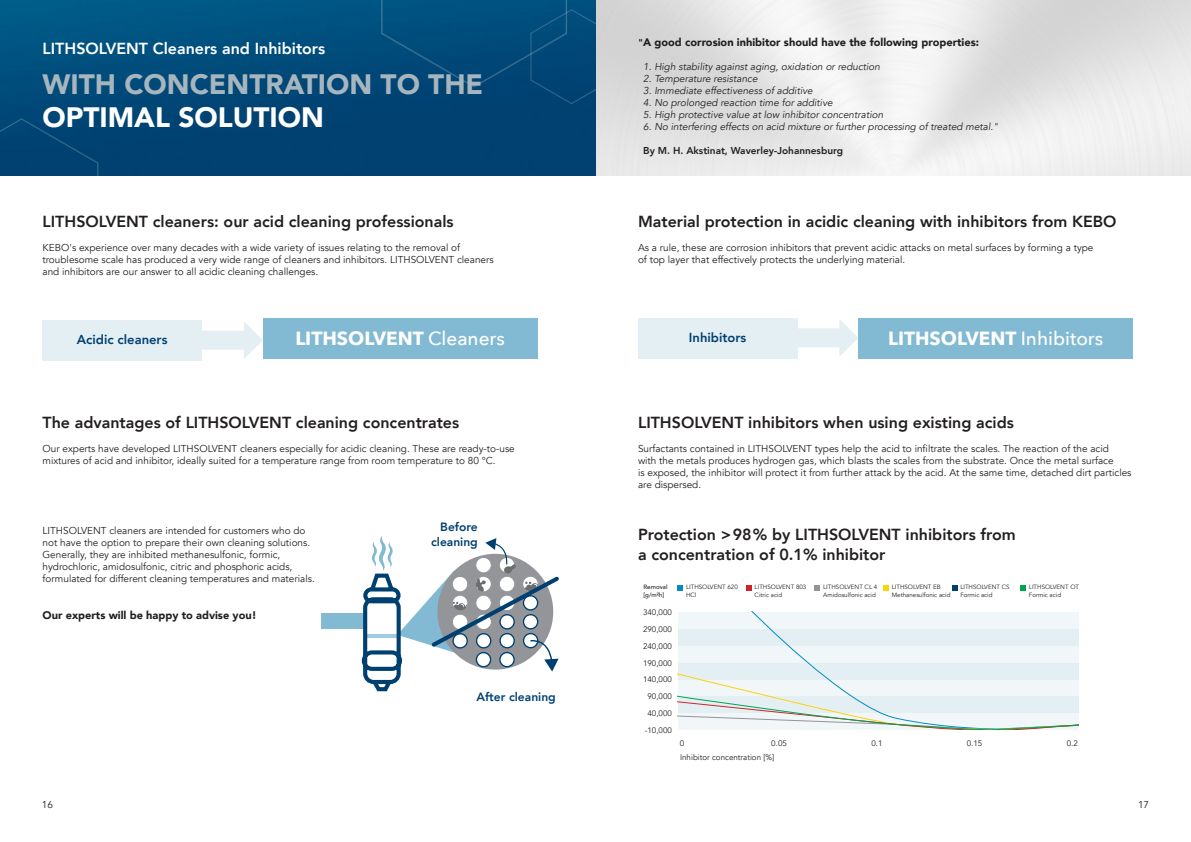
<style>
.page{position:relative;width:1191px;height:842px;background:#fff}
.page>*{position:absolute;margin:0;border:0;box-sizing:border-box;transform-origin:0 0}
.t1{font:900 28px "Avenir";color:#a7b6be}
.t2{font:900 28px "Avenir";color:#fff}
.t3{font:700 19px "Avenir Next";color:#fff}
.t4{font:800 16px/20px "Avenir";color:#231f20}
.t5{font:800 16px "Avenir";color:#fff}
.t6{font:800 13px "Avenir";color:#004071}
.t7{font:800 12px/14.4px "Avenir";color:#004071;text-align:right}
.t8{font:900 11px "Avenir";color:#231f20}
.t9{font:10px/12px "Avenir";color:#231f20}
.t10{font:italic 10px "Avenir";color:#231f20}
.t11{font:800 10px "Avenir";color:#231f20}
.t12{font:8px "Avenir";color:#231f20}
.t13{font:6.2px/7.4px "Avenir";color:#231f20}
.t14{font:500 6.2px/7.4px "Avenir";color:#231f20}
.s1{font-weight:800;font-size:10px}
.s2{font-weight:500}
</style>
<div class="page">
<img style="left:595px;top:0;width:596px;height:176px">
<img style="left:0;top:0;width:595px;height:176px">
<div style="left:0;top:117px;width:99px;height:59px;background:#004272"></div>
<svg style="left:380px;top:0;width:215px;height:104px;background:#014a79"></svg>
<div style="left:263px;top:319px;width:274px;height:40px;background:#82bad3"></div>
<div style="left:43px;top:321px;width:159px;height:40px;background:#e4eff4"></div>
<svg style="left:202px;top:322px;width:61px;height:37px"></svg>
<div style="left:858px;top:319px;width:274px;height:40px;background:#82bad3"></div>
<div style="left:638px;top:319px;width:159px;height:40px;background:#e4eff4"></div>
<svg style="left:797px;top:319px;width:61px;height:38px"></svg>
<svg style="left:677px;top:585px;width:6px;height:6px"></svg>
<svg style="left:746px;top:585px;width:6px;height:6px"></svg>
<svg style="left:814px;top:585px;width:6px;height:6px"></svg>
<svg style="left:883px;top:585px;width:6px;height:6px"></svg>
<svg style="left:952px;top:585px;width:5px;height:6px"></svg>
<svg style="left:1020px;top:585px;width:6px;height:6px"></svg>
<svg style="left:678px;top:612px;width:400px;height:118px"></svg>
<div style="left:322px;top:613px;width:42px;height:16px;background:#82bad3"></div>
<svg style="left:361px;top:535px;width:198px;height:157px"></svg>
<h3 class="t5" style="left:43px;top:36px;width:284px">LITHSOLVENT Cleaners and Inhibitors</h3>
<h1 class="t1" style="left:43px;top:60px;width:442px">WITH CONCENTRATION TO THE</h1>
<h1 class="t2" style="left:43px;top:94px;width:283px">OPTIMAL SOLUTION</h1>
<h3 class="t4" style="left:43px;top:211px;width:412px">LITHSOLVENT cleaners: our acid cleaning professionals</h3>
<p class="t9" style="left:43px;top:242px;width:453px">KEBO's experience over many decades with a wide variety of issues relating to the removal of troublesome scale has produced a very wide range of cleaners and inhibitors. LITHSOLVENT cleaners and inhibitors are our answer to all acidic cleaning challenges.</p>
<p class="t8" style="left:638px;top:32px;width:343px"><span class="s1">"</span>A good corrosion inhibitor should have the following properties:</p>
<p class="t10" style="left:643px;top:60px;width:238px">1. High stability against aging, oxidation or reduction</p>
<p class="t10" style="left:643px;top:72px;width:116px">2. Temperature resistance</p>
<p class="t10" style="left:643px;top:84px;width:171px">3. Immediate effectiveness of additive</p>
<p class="t10" style="left:643px;top:96px;width:191px">4. No prolonged reaction time for additive</p>
<p class="t10" style="left:643px;top:108px;width:241px">5. High protective value at low inhibitor concentration</p>
<p class="t10" style="left:643px;top:120px;width:357px">6. No interfering effects on acid mixture or further processing of treated metal."</p>
<p class="t11" style="left:643px;top:142px;width:201px">By M. H. Akstinat, Waverley-Johannesburg</p>
<h3 class="t4" style="left:638px;top:211px;width:480px">Material protection in acidic cleaning with inhibitors from KEBO</h3>
<p class="t9" style="left:638px;top:242px;width:457px">As a rule, these are corrosion inhibitors that prevent acidic attacks on metal surfaces by forming a type of top layer that effectively protects the underlying material.</p>
<h3 class="t6" style="left:77px;top:330px;width:92px">Acidic cleaners</h3>
<h2 class="t3" style="left:295px;top:322px;width:211px">LITHSOLVENT <span class="s2">Cleaners</span></h2>
<h3 class="t6" style="left:689px;top:328px;width:59px">Inhibitors</h3>
<h2 class="t3" style="left:888px;top:322px;width:217px">LITHSOLVENT <span class="s2">Inhibitors</span></h2>
<h3 class="t4" style="left:43px;top:412px;width:418px">The advantages of LITHSOLVENT cleaning concentrates</h3>
<p class="t9" style="left:43px;top:442px;width:474px">Our experts have developed LITHSOLVENT cleaners especially for acidic cleaning. These are ready-to-use mixtures of acid and inhibitor, ideally suited for a temperature range from room temperature to 80 °C.</p>
<h3 class="t4" style="left:638px;top:412px;width:377px">LITHSOLVENT inhibitors when using existing acids</h3>
<p class="t9" style="left:638px;top:442px;width:495px">Surfactants contained in LITHSOLVENT types help the acid to infiltrate the scales. The reaction of the acid<br>with the metals produces hydrogen gas, which blasts the scales from the substrate. Once the metal surface<br>is exposed, the inhibitor will protect it from further attack by the acid. At the same time, detached dirt particles are dispersed.</p>
<p class="t9" style="left:43px;top:524px;width:274px">LITHSOLVENT cleaners are intended for customers who do not have the option to prepare their own cleaning solutions.<br>Generally, they are inhibited methanesulfonic, formic, hydrochloric, amidosulfonic, citric and phosphoric acids, formulated for different cleaning temperatures and materials.</p>
<p class="t8" style="left:43px;top:605px;width:216px">Our experts will be happy to advise you!</p>
<p class="t7" style="left:431px;top:520px;width:48px">Before cleaning</p>
<h3 class="t4" style="left:638px;top:524px;width:379px">Protection &gt;98% by LITHSOLVENT inhibitors from a concentration of 0.1% inhibitor</h3>
<p class="t14" style="left:643px;top:583px;width:25px">Removal [g/m²h]</p>
<p class="t12" style="left:643px;top:607px;width:30px">340,000</p>
<p class="t13" style="left:686px;top:584px;width:53px">LITHSOLVENT 620<br>HCl</p>
<p class="t13" style="left:754px;top:584px;width:53px">LITHSOLVENT 803<br>Citric acid</p>
<p class="t13" style="left:823px;top:584px;width:56px">LITHSOLVENT CL 4<br>Amidosulfonic acid</p>
<p class="t13" style="left:891px;top:584px;width:60px">LITHSOLVENT EB<br>Methanesulfonic acid</p>
<p class="t13" style="left:960px;top:584px;width:51px">LITHSOLVENT CS<br>Formic acid</p>
<p class="t13" style="left:1029px;top:584px;width:52px">LITHSOLVENT OT<br>Formic acid</p>
<p class="t12" style="left:643px;top:624px;width:30px">290,000</p>
<p class="t12" style="left:643px;top:641px;width:30px">240,000</p>
<p class="t12" style="left:643px;top:658px;width:30px">190,000</p>
<p class="t12" style="left:643px;top:675px;width:30px">140,000</p>
<p class="t7" style="left:476px;top:689px;width:81px">After cleaning</p>
<p class="t12" style="left:647px;top:692px;width:26px">90,000</p>
<p class="t12" style="left:647px;top:709px;width:26px">40,000</p>
<p class="t12" style="left:645px;top:725px;width:29px">-10,000</p>
<p class="t12" style="left:680px;top:739px;width:6px">0</p>
<p class="t12" style="left:771px;top:739px;width:17px">0.05</p>
<p class="t12" style="left:871px;top:739px;width:13px">0.1</p>
<p class="t12" style="left:966px;top:739px;width:17px">0.15</p>
<p class="t12" style="left:1066px;top:739px;width:13px">0.2</p>
<p class="t12" style="left:680px;top:752px;width:96px">Inhibitor concentration [%]</p>
<p class="t9" style="left:42px;top:799px;width:13px">16</p>
<p class="t9" style="left:1138px;top:799px;width:13px">17</p>
</div>
